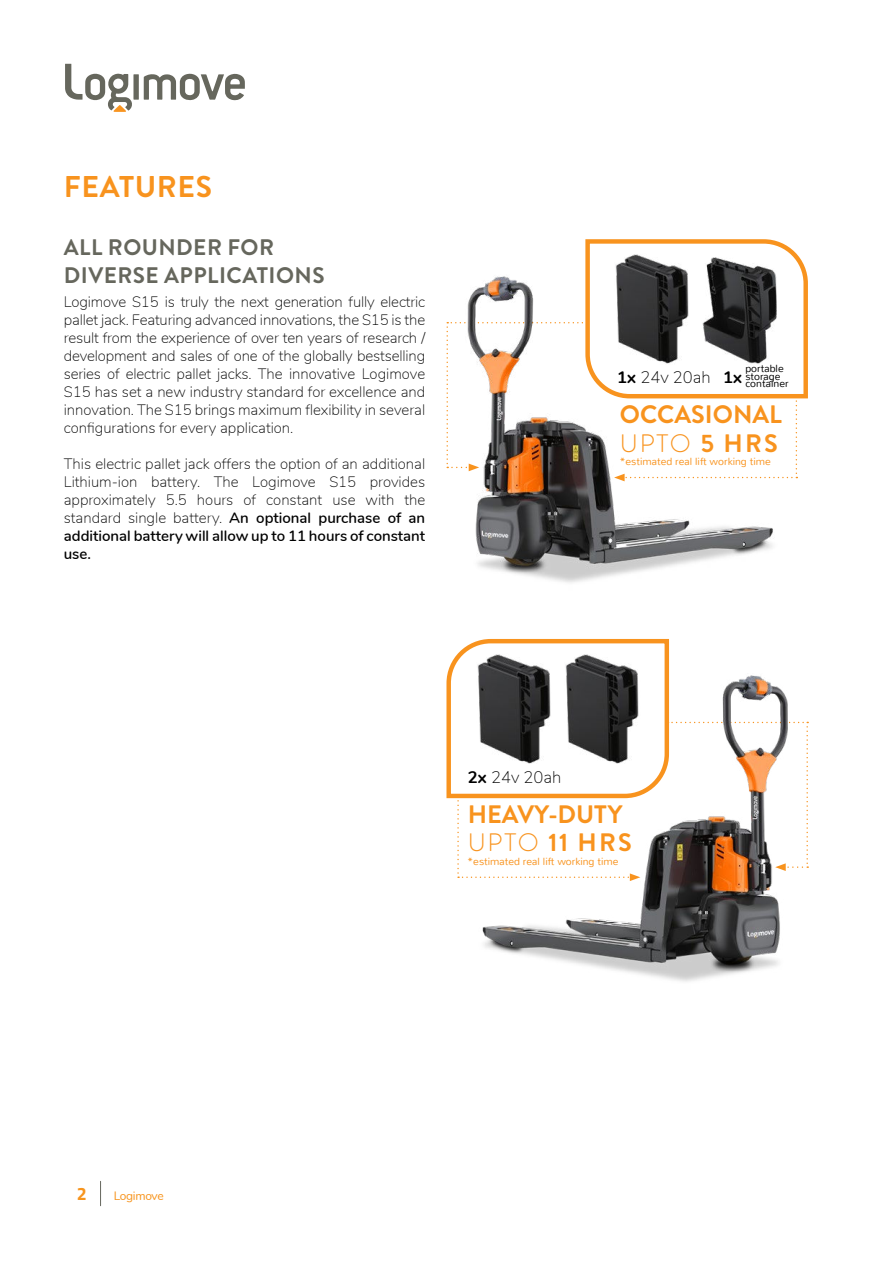
<style>
.page{position:relative;width:893px;height:1263px;background:#fff}
.page>*{position:absolute;margin:0;border:0;box-sizing:border-box;transform-origin:0 0}
.t1{font:700 30px "Brandon Grotesque";letter-spacing:.02em;color:#f8931e}
.t2{font:700 25.2px/28.2px "Brandon Grotesque";color:#f8931e}
.t3{font:700 22.5px/28.5px "Brandon Grotesque";letter-spacing:.02em;color:#66675d}
.t4{font:700 18px "Titillium Web";color:#f7941d}
.t5{font:200 16.65px "Nunito";color:#000}
.t6{font:200 15px/18px "Nunito";color:#000;text-align:justify}
.t7{font:12px "Nunito";letter-spacing:-.025em;color:#f7941d}
.t8{font:300 10.35px "Nunito";color:#f8931e}
.t9{font:300 10.35px/7.4px "Nunito";color:#000}
.s1{font-weight:600}
.s2{font-weight:700}
.s3{font-weight:300}
</style>
<div class="page">
<svg style="left:446px;top:639px;width:362px;height:229px"></svg>
<img style="left:450px;top:651px;width:356px;height:331px">
<img style="left:476px;top:653px;width:76px;height:111px">
<img style="left:565px;top:653px;width:75px;height:111px">
<svg style="left:446px;top:239px;width:362px;height:240px"></svg>
<img style="left:449px;top:251px;width:342px;height:332px">
<img style="left:614px;top:253px;width:76px;height:111px">
<img style="left:701px;top:253px;width:76px;height:111px">
<svg style="left:100px;top:1181px;width:1px;height:25px"></svg>
<svg style="left:65px;top:64px;width:180px;height:48px"></svg>
<h1 class="t1" style="left:64px;top:169px;width:150px">FEATURES</h1>
<h3 class="t3" style="left:64px;top:233px;width:262px">ALL ROUNDER FOR<br>DIVERSE APPLICATIONS</h3>
<p class="t6" style="left:64px;top:294px;width:363px">Logimove S15 is truly the next generation fully electric pallet jack. Featuring advanced innovations, the S15 is the result from the experience of over ten years of research / development and sales of one of the globally bestselling series of electric pallet jacks. The innovative Logimove S15 has set a new industry standard for excellence and innovation. The S15 brings maximum flexibility in several configurations for every application.</p>
<p class="t6" style="left:64px;top:456px;width:363px">This electric pallet jack offers the option of an additional Lithium-ion battery. The Logimove S15 provides approximately 5.5 hours of constant use with the standard single battery. <span class="s1">An optional purchase of an additional battery will allow up to 11 hours of constant use.</span></p>
<p class="t5" style="left:617px;top:371px;width:126px"><span class="s2">1x</span> 24v 20ah <span class="s2">1x</span></p>
<p class="t9" style="left:745px;top:366px;width:45px">portable storage container</p>
<h2 class="t2" style="left:620px;top:400px;width:164px">OCCASIONAL<br><span class="s3">UPTO</span> 5 HRS</h2>
<p class="t8" style="left:620px;top:457px;width:152px">*estimated real lift working time</p>
<p class="t5" style="left:468px;top:770px;width:95px"><span class="s2">2x</span> 24v 20ah</p>
<h2 class="t2" style="left:468px;top:800px;width:166px">HEAVY-DUTY<br><span class="s3">UPTO</span> 11 HRS</h2>
<p class="t8" style="left:468px;top:857px;width:152px">*estimated real lift working time</p>
<p class="t4" style="left:77px;top:1183px;width:12px">2</p>
<p class="t7" style="left:114px;top:1191px;width:52px">Logimove</p>
</div>
